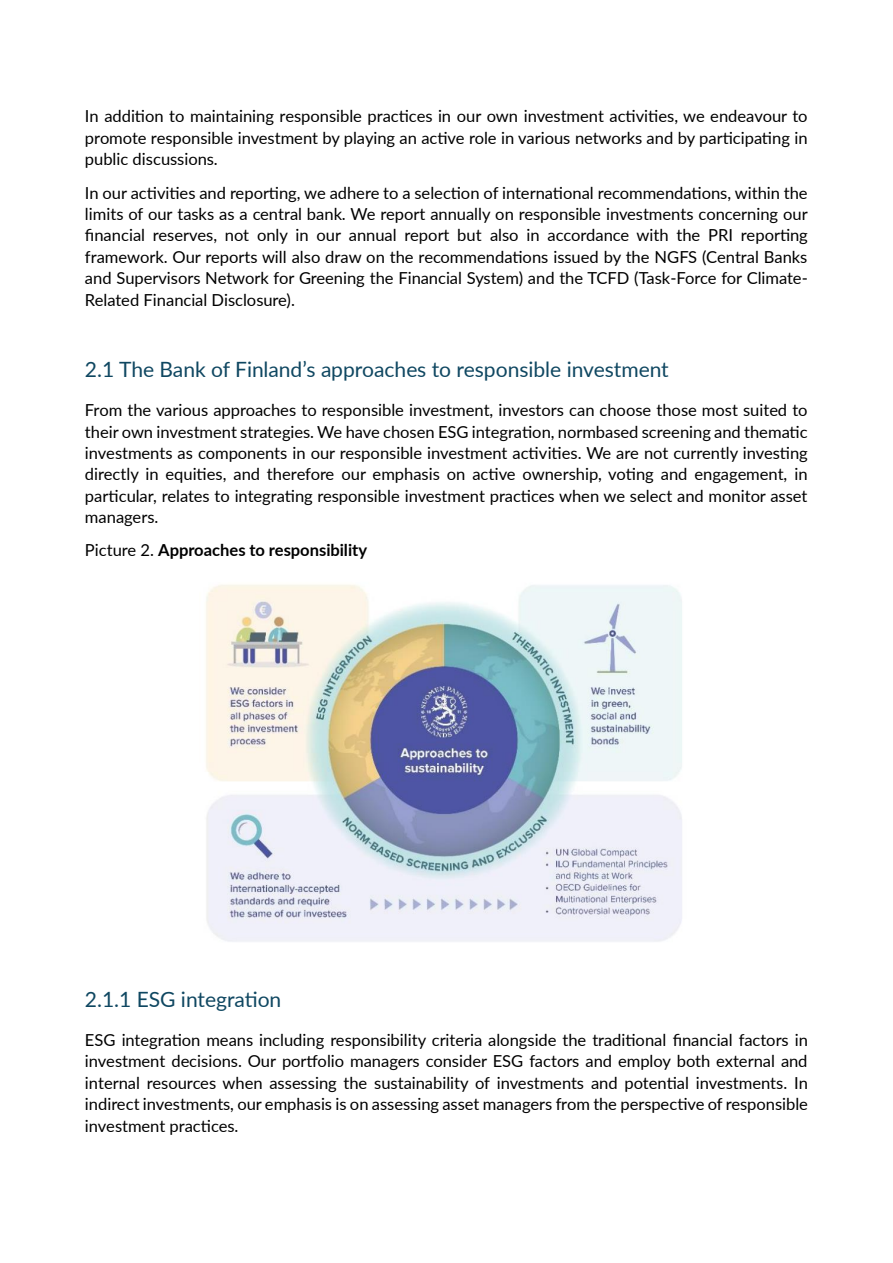
<style>
.page{position:relative;width:893px;height:1263px;background:#fff}
.page>*{position:absolute;margin:0;border:0;box-sizing:border-box;transform-origin:0 0}
.t1{font:21px "Lato";color:#0f4761}
.t2{font:16.5px/21.3px "Lato";color:#000;text-align:justify}
.t3{font:700 16.5px "Lato";color:#000}
.s1{font-weight:400}
</style>
<div class="page">
<img style="left:206px;top:584px;width:476px;height:358px">
<p class="t2" style="left:85px;top:105px;width:724px">In addition to maintaining responsible practices in our own investment activities, we endeavour to promote responsible investment by playing an active role in various networks and by participating in public discussions.</p>
<p class="t2" style="left:85px;top:181px;width:725px">In our activities and reporting, we adhere to a selection of international recommendations, within the limits of our tasks as a central bank. We report annually on responsible investments concerning our financial reserves, not only in our annual report but also in accordance with the PRI reporting framework. Our reports will also draw on the recommendations issued by the NGFS (Central Banks and Supervisors Network for Greening the Financial System) and the TCFD (Task-Force for Climate-Related Financial Disclosure).</p>
<h3 class="t1" style="left:85px;top:356px;width:585px">2.1 The Bank of Finland’s approaches to responsible investment</h3>
<p class="t2" style="left:85px;top:399px;width:724px">From the various approaches to responsible investment, investors can choose those most suited to their own investment strategies. We have chosen ESG integration, normbased screening and thematic investments as components in our responsible investment activities. We are not currently investing directly in equities, and therefore our emphasis on active ownership, voting and engagement, in particular, relates to integrating responsible investment practices when we select and monitor asset managers.</p>
<p class="t3" style="left:85px;top:540px;width:284px"><span class="s1">Picture 2.</span> Approaches to responsibility</p>
<h3 class="t1" style="left:85px;top:986px;width:198px">2.1.1 ESG integration</h3>
<p class="t2" style="left:85px;top:1029px;width:725px">ESG integration means including responsibility criteria alongside the traditional financial factors in investment decisions. Our portfolio managers consider ESG factors and employ both external and internal resources when assessing the sustainability of investments and potential investments. In indirect investments, our emphasis is on assessing asset managers from the perspective of responsible investment practices.</p>
</div>
